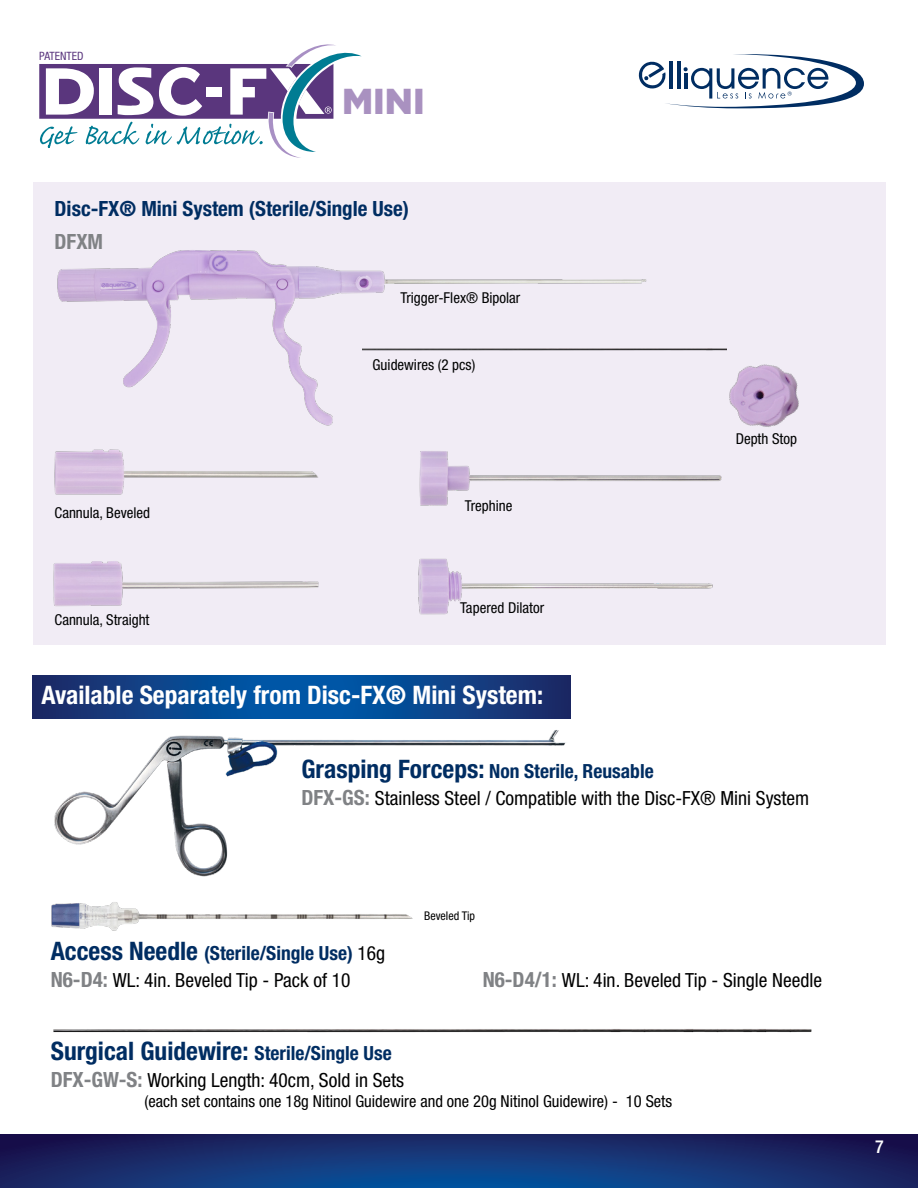
<style>
.page{position:relative;width:918px;height:1188px;background:#fff}
.page>*{position:absolute;margin:0;border:0;box-sizing:border-box;transform-origin:0 0}
.t1{font:900 35.85px "Gotham";color:#a991c0}
.t2{font:700 condensed 25.5px "Helvetica Neue LT Std";color:#fff}
.t3{font:700 condensed 25.5px "Helvetica Neue LT Std";color:#002d62}
.t4{font:700 condensed 21px "Helvetica Neue LT Std";color:#002d62}
.t5{font:700 condensed 21px "Helvetica Neue LT Std";color:#808285}
.t6{font:condensed 19.5px/27px "Helvetica Neue LT Std";color:#000101}
.t7{font:500 condensed 18px "Helvetica Neue LT Std";color:#fff}
.t8{font:condensed 16.5px "Helvetica Neue LT Std";color:#000101}
.t9{font:condensed 15px "Helvetica Neue LT Std";color:#000101}
.t10{font:condensed 12px "Helvetica Neue LT Std";color:#000101}
.t11{font:condensed 11.55px "Helvetica Neue LT Std";color:#5a367e}
.s1{font-weight:700;font-size:25.5px;color:#002d62}
.s2{font-weight:700;color:#002d62}
.s3{font-weight:700;font-size:21px;color:#808285}
.s4{font-size:19.5px}
</style>
<div class="page">
<svg style="left:638px;top:54px;width:226px;height:54px"></svg>
<hr style="left:669px;top:61px;width:4px;height:28px;background:#002d62">
<hr style="left:677px;top:61px;width:3px;height:28px;background:#002d62">
<hr style="left:684px;top:73px;width:3px;height:16px;background:#002d62">
<svg style="left:0;top:1134px;width:918px;height:54px;background:#152f6f"></svg>
<svg style="left:39px;top:44px;width:323px;height:114px"></svg>
<div style="left:33px;top:183px;width:852px;height:462px;background:#f1ecf5"></div>
<svg style="left:33px;top:676px;width:537px;height:43px;background:#0c438a"></svg>
<img style="left:57px;top:250px;width:590px;height:157px">
<img style="left:418px;top:558px;width:295px;height:57px">
<img style="left:53px;top:561px;width:266px;height:45px">
<img style="left:419px;top:451px;width:303px;height:55px">
<img style="left:726px;top:348px;width:73px;height:79px">
<img style="left:54px;top:730px;width:512px;height:147px">
<img style="left:363px;top:322px;width:363px;height:48px">
<img style="left:54px;top:407px;width:279px;height:88px">
<img style="left:51px;top:902px;width:362px;height:29px">
<img style="left:53px;top:1029px;width:759px;height:4px">
<p class="t11" style="left:39px;top:49px;width:46px">PATENTED</p>
<h1 class="t1" style="left:342px;top:80px;width:84px">MINI</h1>
<p class="t4" style="left:55px;top:196px;width:356px">Disc-FX® Mini System (Sterile/Single Use)</p>
<p class="t5" style="left:55px;top:229px;width:50px">DFXM</p>
<p class="t9" style="left:401px;top:289px;width:121px">Trigger-Flex® Bipolar</p>
<p class="t9" style="left:55px;top:504px;width:97px">Cannula, Beveled</p>
<p class="t9" style="left:55px;top:611px;width:96px">Cannula, Straight</p>
<p class="t9" style="left:373px;top:356px;width:104px">Guidewires (2 pcs)</p>
<p class="t9" style="left:465px;top:497px;width:49px">Trephine</p>
<p class="t9" style="left:460px;top:599px;width:86px">Tapered Dilator</p>
<h2 class="t2" style="left:42px;top:680px;width:503px">Available Separately from Disc-FX® Mini System:</h2>
<p class="t9" style="left:736px;top:430px;width:63px">Depth Stop</p>
<p class="t6" style="left:301px;top:757px;width:509px"><span class="s1">Grasping Forceps:</span> <span class="s2">Non Sterile, Reusable<br></span><span class="s3">DFX-GS:</span> Stainless Steel / Compatible with the Disc-FX® Mini System</p>
<p class="t6" style="left:51px;top:940px;width:336px"><span class="s1">Access Needle</span> <span class="s2">(Sterile/Single Use)</span> 16g<br><span class="s3">N6-D4:</span> WL: 4in. Beveled Tip - Pack of 10</p>
<p class="t10" style="left:424px;top:909px;width:52px">Beveled Tip</p>
<p class="t6" style="left:483px;top:967px;width:341px"><span class="s3">N6-D4/1:</span> WL: 4in. Beveled Tip - Single Needle</p>
<h2 class="t3" style="left:51px;top:1035px;width:343px">Surgical Guidewire: <span class="s4">Sterile/Single Use</span></h2>
<p class="t6" style="left:51px;top:1066px;width:355px"><span class="s3">DFX-GW-S:</span> Working Length: 40cm, Sold in Sets</p>
<p class="t8" style="left:144px;top:1091px;width:529px">(each set contains one 18g Nitinol Guidewire and one 20g Nitinol Guidewire) - 10 Sets</p>
<p class="t7" style="left:875px;top:1136px;width:10px">7</p>
</div>
